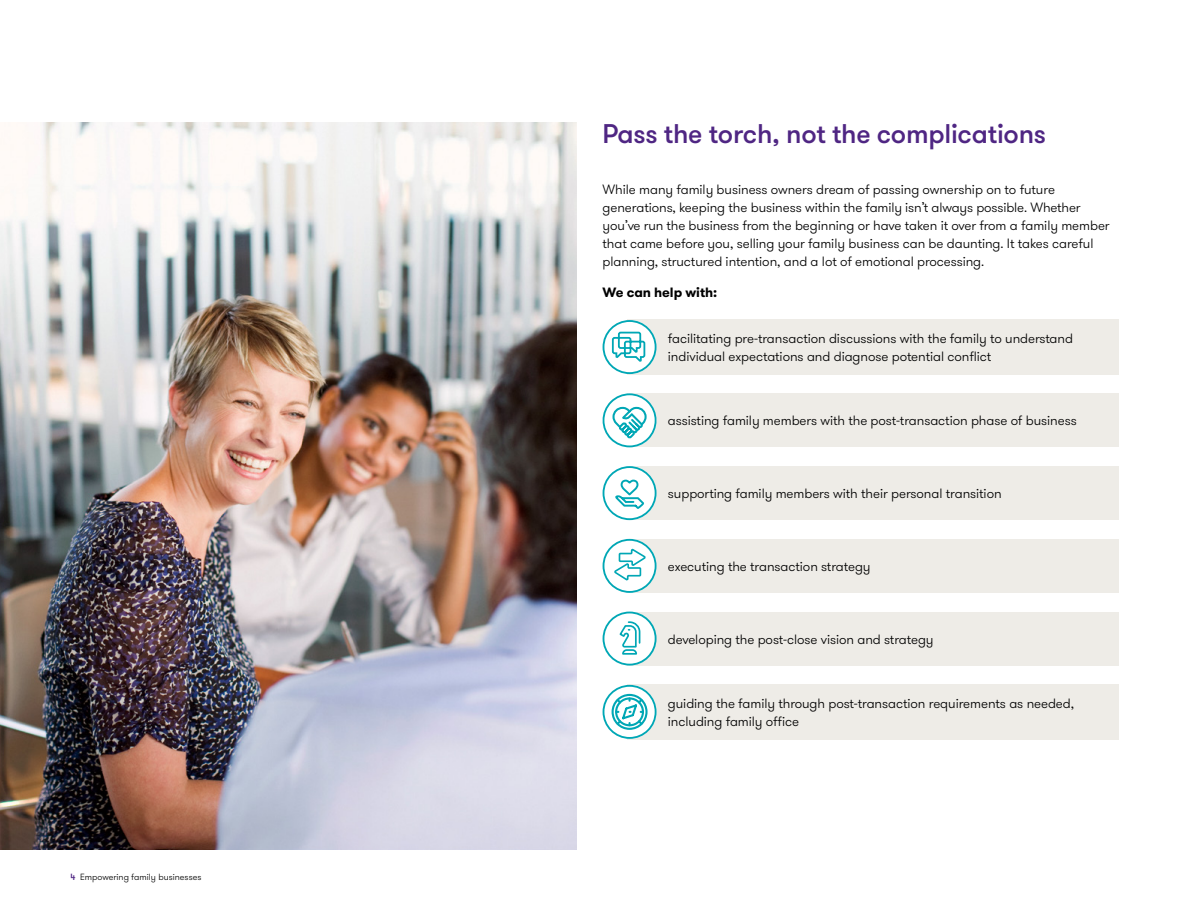
<style>
.page{position:relative;width:1188px;height:918px;background:#fff}
.page>*{position:absolute;margin:0;border:0;box-sizing:border-box;transform-origin:0 0}
.t1{font:500 27px "GT Walsheim Pro";letter-spacing:-.01em;color:#4f2683}
.Body_text{font:300 13.5px/18px "GT Walsheim Pro";letter-spacing:-.005em;color:#000}
.Body_Text{font:300 13.5px/18px "GT Walsheim Pro";letter-spacing:-.005em;color:#000}
.Body_Text-2{font:700 13.5px "GT Walsheim Pro";letter-spacing:-.005em;color:#000}
.t2{font:300 9px "GT Walsheim Pro";color:#000}
.s1{font-weight:500;color:#4f2683}
</style>
<div class="page">
<img style="left:0;top:122px;width:577px;height:727px">
<div style="left:627px;top:320px;width:492px;height:55px;background:#eeece7"></div>
<svg style="left:603px;top:320px;width:54px;height:54px"></svg>
<div style="left:627px;top:393px;width:492px;height:54px;background:#eeece7"></div>
<svg style="left:602px;top:393px;width:55px;height:54px"></svg>
<div style="left:627px;top:466px;width:492px;height:54px;background:#eeece7"></div>
<svg style="left:603px;top:466px;width:54px;height:54px"></svg>
<div style="left:627px;top:539px;width:492px;height:54px;background:#eeece7"></div>
<svg style="left:603px;top:539px;width:54px;height:54px"></svg>
<div style="left:627px;top:612px;width:492px;height:54px;background:#eeece7"></div>
<svg style="left:603px;top:612px;width:54px;height:54px"></svg>
<div style="left:627px;top:684px;width:492px;height:55px;background:#eeece7"></div>
<svg style="left:603px;top:685px;width:54px;height:54px"></svg>
<p class="t2" style="left:70px;top:871px;width:133px"><span class="s1">4</span> Empowering family businesses</p>
<h2 class="t1" style="left:603px;top:117px;width:445px">Pass the torch, not the complications</h2>
<p class="Body_Text" style="left:603px;top:181px;width:509px">While many family business owners dream of passing ownership on to future generations, keeping the business within the family isn’t always possible. Whether you’ve run the business from the beginning or have taken it over from a family member that came before you, selling your family business can be daunting. It takes careful planning, structured intention, and a lot of emotional processing.</p>
<p class="Body_Text-2" style="left:603px;top:284px;width:116px">We can help with:</p>
<p class="Body_text" style="left:668px;top:330px;width:407px">facilitating pre-transaction discussions with the family to understand individual expectations and diagnose potential conflict</p>
<p class="Body_text" style="left:668px;top:412px;width:410px">assisting family members with the post-transaction phase of business</p>
<p class="Body_text" style="left:668px;top:485px;width:335px">supporting family members with their personal transition</p>
<p class="Body_text" style="left:668px;top:558px;width:204px">executing the transaction strategy</p>
<p class="Body_text" style="left:668px;top:630px;width:267px">developing the post-close vision and strategy</p>
<p class="Body_text" style="left:668px;top:695px;width:408px">guiding the family through post-transaction requirements as needed, including family office</p>
</div>
